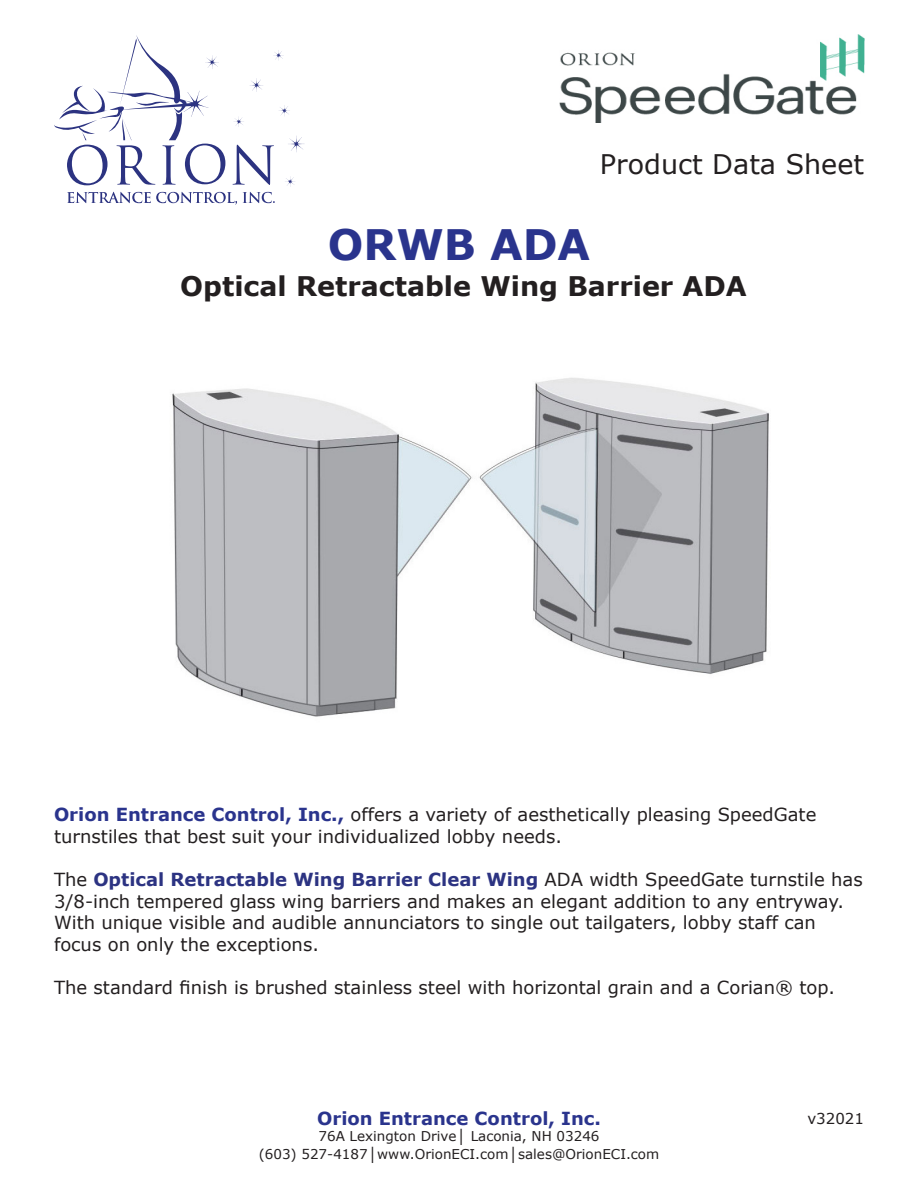
<style>
.page{position:relative;width:918px;height:1188px;background:#fff}
.page>*{position:absolute;margin:0;border:0;box-sizing:border-box;transform-origin:0 0}
.t1{font:700 42px "Verdana";color:#2a348d}
.t2{font:700 27px "Verdana";color:#231f20}
.t3{font:27px "Verdana";color:#231f20}
.t4{font:18px/21.6px "Verdana";color:#231f20}
.t5{font:700 18px "Verdana";color:#2a348d}
.t6{font:15px "Verdana";color:#231f20}
.t7{font:13.5px "Verdana";color:#231f20}
.s1{font-weight:700;color:#2a348d}
.s2{font-weight:700;color:#2c3382}
</style>
<div class="page">
<svg style="left:67px;top:192px;width:170px;height:13px"></svg>
<svg style="left:243px;top:192px;width:32px;height:11px"></svg>
<svg style="left:233px;top:145px;width:41px;height:40px"></svg>
<svg style="left:250px;top:78px;width:13px;height:14px"></svg>
<svg style="left:234px;top:117px;width:10px;height:10px"></svg>
<svg style="left:288px;top:136px;width:17px;height:16px"></svg>
<svg style="left:279px;top:105px;width:11px;height:11px"></svg>
<svg style="left:54px;top:35px;width:171px;height:150px"></svg>
<svg style="left:285px;top:176px;width:10px;height:11px"></svg>
<svg style="left:273px;top:50px;width:11px;height:10px"></svg>
<img style="left:172px;top:378px;width:597px;height:339px">
<img style="left:559px;top:35px;width:305px;height:87px">
<p class="t3" style="left:600px;top:147px;width:266px">Product Data Sheet</p>
<p class="t1" style="left:328px;top:217px;width:264px">ORWB ADA</p>
<p class="t2" style="left:180px;top:269px;width:568px">Optical Retractable Wing Barrier ADA</p>
<p class="t4" style="left:54px;top:804px;width:764px"><span class="s1">Orion Entrance Control, Inc.,</span> offers a variety of aesthetically pleasing SpeedGate turnstiles that best suit your individualized lobby needs.</p>
<p class="t4" style="left:54px;top:869px;width:810px">The <span class="s2">Optical Retractable Wing Barrier Clear Wing</span> ADA width SpeedGate turnstile has<br>3/8-inch tempered glass wing barriers and makes an elegant addition to any entryway.<br>With unique visible and audible annunciators to single out tailgaters, lobby staff can</p>
<p class="t4" style="left:54px;top:934px;width:266px">focus on only the exceptions.</p>
<p class="t4" style="left:54px;top:977px;width:783px">The standard finish is brushed stainless steel with horizontal grain and a Corian® top.</p>
<p class="t5" style="left:317px;top:1106px;width:285px">Orion Entrance Control, Inc.</p>
<p class="t7" style="left:318px;top:1128px;width:283px">76A Lexington Drive│ Laconia, NH 03246</p>
<p class="t7" style="left:259px;top:1146px;width:402px">(603) 527-4187│www.OrionECI.com│sales@OrionECI.com</p>
<p class="t6" style="left:807px;top:1109px;width:58px">v32021</p>
</div>
